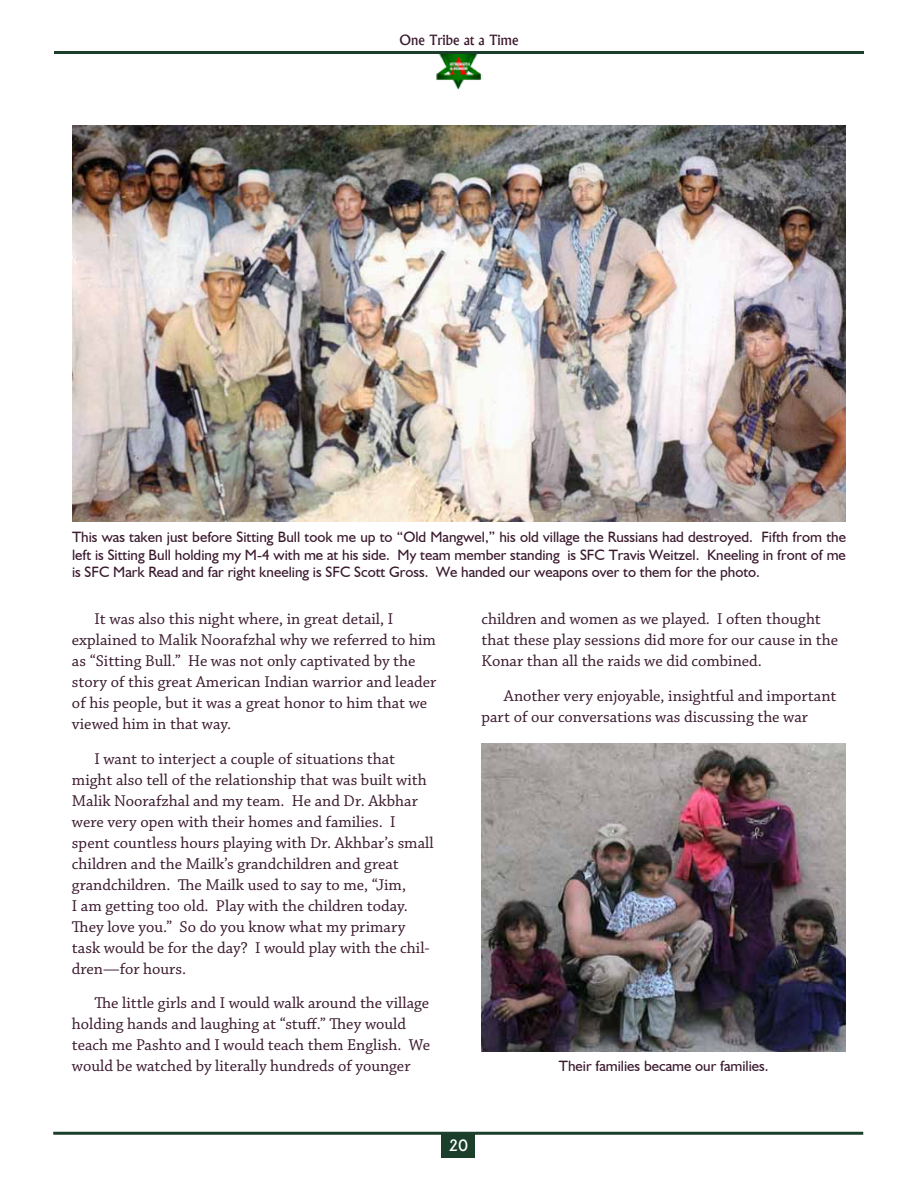
<style>
.page{position:relative;width:918px;height:1188px;background:#fff}
.page>*{position:absolute;margin:0;border:0;box-sizing:border-box;transform-origin:0 0}
.t1{font:16.5px/21px "Chaparral Pro";color:#3a192d}
.t2{font:15px/17.2px "Humanist 521 BT";color:#3a192d;text-align:justify}
.t3{font:500 15px "Albertus";color:#fff}
.t4{font:500 13.5px "Albertus";color:#3a192d}
</style>
<div class="page">
<img style="left:436px;top:54px;width:47px;height:36px">
<hr style="left:54px;top:51px;width:810px;height:3px;background:#1c3f2b">
<hr style="left:53px;top:1132px;width:810px;height:3px;background:#1c3f2b">
<div style="left:442px;top:1134px;width:33px;height:24px;background:#1c3f2b"></div>
<img style="left:72px;top:126px;width:774px;height:396px">
<img style="left:482px;top:744px;width:364px;height:308px">
<p class="t4" style="left:400px;top:31px;width:120px">One Tribe at a Time</p>
<p class="t2" style="left:72px;top:528px;width:776px">This was taken just before Sitting Bull took me up to “Old Mangwel,” his old village the Russians had destroyed. Fifth from the left is Sitting Bull holding my M-4 with me at his side. My team member standing is SFC Travis Weitzel. Kneeling in front of me is SFC Mark Read and far right kneeling is SFC Scott Gross. We handed our weapons over to them for the photo.</p>
<p class="t1" style="left:72px;top:609px;width:366px;text-indent:23px">It was also this night where, in great detail, I explained to Malik Noorafzhal why we referred to him as “Sitting Bull.” He was not only captivated by the story of this great American Indian warrior and leader of his people, but it was a great honor to him that we viewed him in that way.</p>
<p class="t1" style="left:72px;top:749px;width:363px;text-indent:23px">I want to interject a couple of situations that might also tell of the relationship that was built with Malik Noorafzhal and my team. He and Dr. Akbhar were very open with their homes and families. I spent countless hours playing with Dr. Akhbar’s small children and the Mailk’s grandchildren and great grandchildren. The Mailk used to say to me, “Jim,<br>I am getting too old. Play with the children today.<br>They love you.” So do you know what my primary task would be for the day? I would play with the chil&shy;dren—for hours.</p>
<p class="t1" style="left:72px;top:993px;width:360px;text-indent:23px">The little girls and I would walk around the village holding hands and laughing at “stuff.” They would teach me Pashto and I would teach them English. We would be watched by literally hundreds of younger</p>
<p class="t1" style="left:481px;top:609px;width:358px">children and women as we played. I often thought that these play sessions did more for our cause in the<br>Konar than all the raids we did combined.</p>
<p class="t1" style="left:481px;top:686px;width:356px;text-indent:23px">Another very enjoyable, insightful and important part of our conversations was discussing the war</p>
<p class="t2" style="left:559px;top:1057px;width:211px">Their families became our families.</p>
<p class="t3" style="left:449px;top:1137px;width:20px">20</p>
</div>
